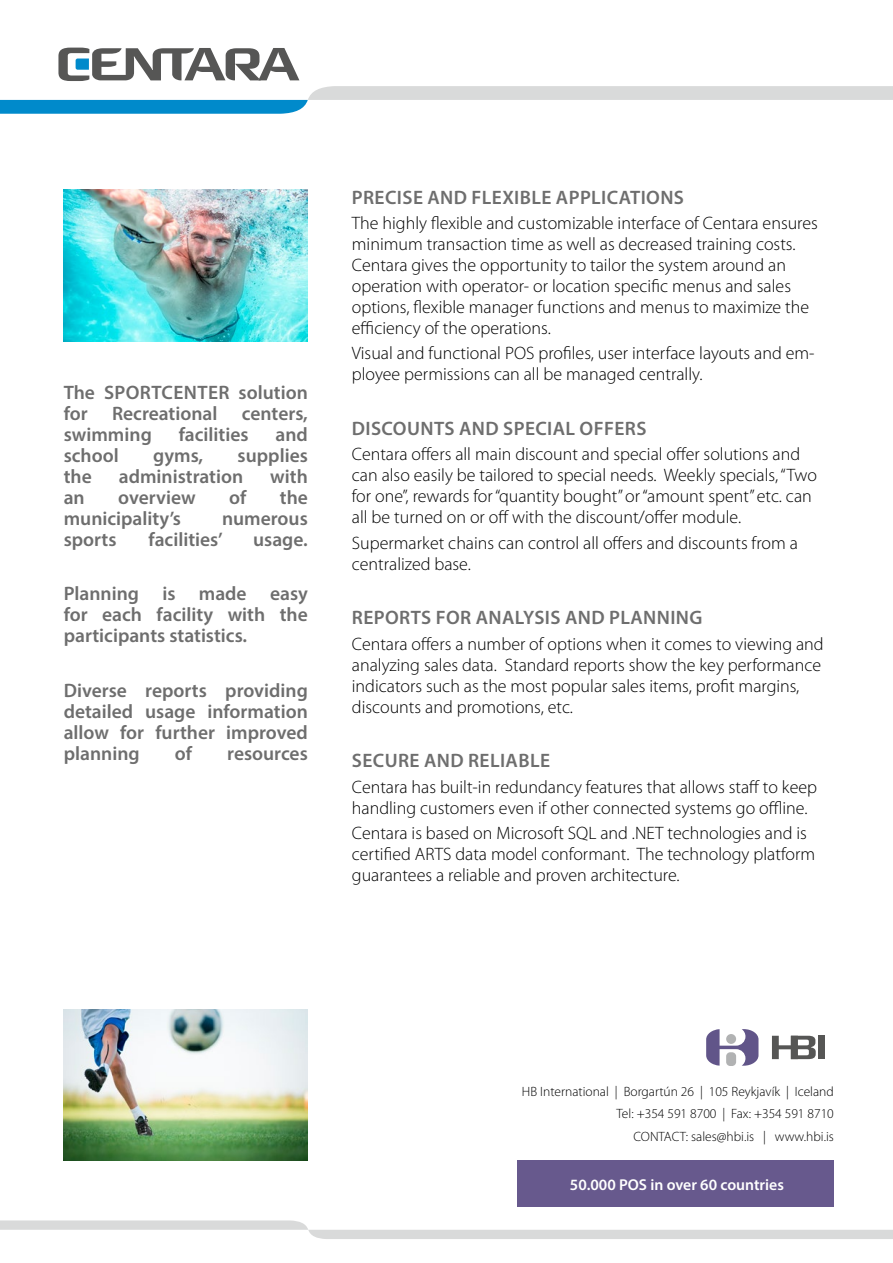
<style>
.page{position:relative;width:893px;height:1263px;background:#fff}
.page>*{position:absolute;margin:0;border:0;box-sizing:border-box;transform-origin:0 0}
.Litli_hliðarramminn{font:600 19.5px/21px "Myriad Pro";color:#6e6e6e}
.Millifyrirsagnir_báð{font:600 19.5px "Myriad Pro";letter-spacing:.02em;color:#6e6e6e}
.Meginmál_báðar_hliða{font:300 18px/21px "Myriad Pro";color:#000}
.meginmal{font:600 15.75px "Myriad Pro";color:#fff}
.meginmal-2{font:300 13.5px "Myriad Pro";color:#000}
</style>
<div class="page">
<svg style="left:0;top:1220px;width:893px;height:19px"></svg>
<img style="left:64px;top:1009px;width:244px;height:152px">
<img style="left:64px;top:189px;width:244px;height:152px">
<svg style="left:0;top:48px;width:893px;height:66px"></svg>
<svg style="left:772px;top:1036px;width:44px;height:23px"></svg>
<div style="left:818px;top:1036px;width:7px;height:23px;background:#565655"></div>
<svg style="left:706px;top:1029px;width:52px;height:37px"></svg>
<div style="left:726px;top:1052px;width:10px;height:14px;background:#b1b2b3;border-radius:4px"></div>
<div style="left:726px;top:1034px;width:10px;height:10px;background:#b1b2b3;border-radius:50%"></div>
<div style="left:517px;top:1160px;width:316px;height:47px;background:#67598d"></div>
<p class="Litli_hliðarramminn" style="left:64px;top:381px;width:246px">The SPORTCENTER solution for</p>
<p class="Litli_hliðarramminn" style="left:112px;top:402px;width:107px">Recreational</p>
<p class="Litli_hliðarramminn" style="left:242px;top:402px;width:67px">centers,</p>
<p class="Litli_hliðarramminn" style="left:64px;top:423px;width:90px">swimming</p>
<p class="Litli_hliðarramminn" style="left:179px;top:423px;width:71px">facilities</p>
<p class="Litli_hliðarramminn" style="left:275px;top:423px;width:34px">and</p>
<p class="Litli_hliðarramminn" style="left:64px;top:444px;width:57px">school</p>
<p class="Litli_hliðarramminn" style="left:153px;top:444px;width:51px">gyms,</p>
<p class="Litli_hliðarramminn" style="left:238px;top:444px;width:72px">supplies</p>
<p class="Litli_hliðarramminn" style="left:64px;top:465px;width:30px">the</p>
<p class="Litli_hliðarramminn" style="left:119px;top:465px;width:126px">administration</p>
<p class="Litli_hliðarramminn" style="left:270px;top:465px;width:39px">with</p>
<p class="Litli_hliðarramminn" style="left:64px;top:486px;width:23px">an</p>
<p class="Litli_hliðarramminn" style="left:118px;top:486px;width:79px">overview</p>
<p class="Litli_hliðarramminn" style="left:229px;top:486px;width:19px">of</p>
<p class="Litli_hliðarramminn" style="left:280px;top:486px;width:30px">the</p>
<p class="Litli_hliðarramminn" style="left:64px;top:507px;width:119px">municipality’s</p>
<p class="Litli_hliðarramminn" style="left:222px;top:507px;width:87px">numerous</p>
<p class="Litli_hliðarramminn" style="left:64px;top:528px;width:54px">sports</p>
<p class="Litli_hliðarramminn" style="left:148px;top:528px;width:76px">facilities’</p>
<p class="Litli_hliðarramminn" style="left:253px;top:528px;width:56px">usage.</p>
<p class="Litli_hliðarramminn" style="left:64px;top:583px;width:246px">Planning is made easy for each facility with the</p>
<p class="Litli_hliðarramminn" style="left:64px;top:625px;width:185px">participants statistics.</p>
<p class="Litli_hliðarramminn" style="left:64px;top:680px;width:246px">Diverse reports providing</p>
<p class="Litli_hliðarramminn" style="left:64px;top:701px;width:246px">detailed usage information</p>
<p class="Litli_hliðarramminn" style="left:64px;top:722px;width:246px">allow for further improved</p>
<p class="Litli_hliðarramminn" style="left:64px;top:743px;width:77px">planning</p>
<p class="Litli_hliðarramminn" style="left:175px;top:743px;width:19px">of</p>
<p class="Litli_hliðarramminn" style="left:227px;top:743px;width:82px">resources</p>
<p class="Millifyrirsagnir_báð" style="left:352px;top:185px;width:334px">PRECISE AND FLEXIBLE APPLICATIONS</p>
<p class="Meginmál_báðar_hliða" style="left:352px;top:212px;width:467px">The highly flexible and customizable interface of Centara ensures minimum transaction time as well as decreased training costs.</p>
<p class="Meginmál_báðar_hliða" style="left:352px;top:254px;width:459px">Centara gives the opportunity to tailor the system around an operation with operator- or location specific menus and sales options, flexible manager functions and menus to maximize the efficiency of the operations.</p>
<p class="Meginmál_báðar_hliða" style="left:352px;top:343px;width:464px">Visual and functional POS profiles, user interface layouts and em&shy;ployee permissions can all be managed centrally.</p>
<p class="Millifyrirsagnir_báð" style="left:352px;top:416px;width:296px">DISCOUNTS AND SPECIAL OFFERS</p>
<p class="Meginmál_báðar_hliða" style="left:352px;top:444px;width:467px">Centara offers all main discount and special offer solutions and can also easily be tailored to special needs. Weekly specials, “Two for one”, rewards for “quantity bought” or “amount spent” etc. can all be turned on or off with the discount/offer module.</p>
<p class="Meginmál_báðar_hliða" style="left:352px;top:532px;width:447px">Supermarket chains can control all offers and discounts from a centralized base.</p>
<p class="Millifyrirsagnir_báð" style="left:352px;top:605px;width:352px">REPORTS FOR ANALYSIS AND PLANNING</p>
<p class="Meginmál_báðar_hliða" style="left:352px;top:633px;width:473px">Centara offers a number of options when it comes to viewing and analyzing sales data. Standard reports show the key performance indicators such as the most popular sales items, profit margins, discounts and promotions, etc.</p>
<p class="Millifyrirsagnir_báð" style="left:352px;top:748px;width:200px">SECURE AND RELIABLE</p>
<p class="Meginmál_báðar_hliða" style="left:352px;top:776px;width:467px">Centara has built-in redundancy features that allows staff to keep handling customers even if other connected systems go offline.</p>
<p class="Meginmál_báðar_hliða" style="left:352px;top:822px;width:465px">Centara is based on Microsoft SQL and .NET technologies and is certified ARTS data model conformant. The technology platform guarantees a reliable and proven architecture.</p>
<p class="meginmal-2" style="left:522px;top:1083px;width:313px">HB International | Borgartún 26 | 105 Reykjavík | Iceland</p>
<p class="meginmal-2" style="left:617px;top:1105px;width:219px">Tel: +354 591 8700 | Fax: +354 591 8710</p>
<p class="meginmal-2" style="left:633px;top:1128px;width:202px">CONTACT: sales@hbi.is | www.hbi.is</p>
<p class="meginmal" style="left:570px;top:1174px;width:216px">50.000 POS in over 60 countries</p>
</div>
